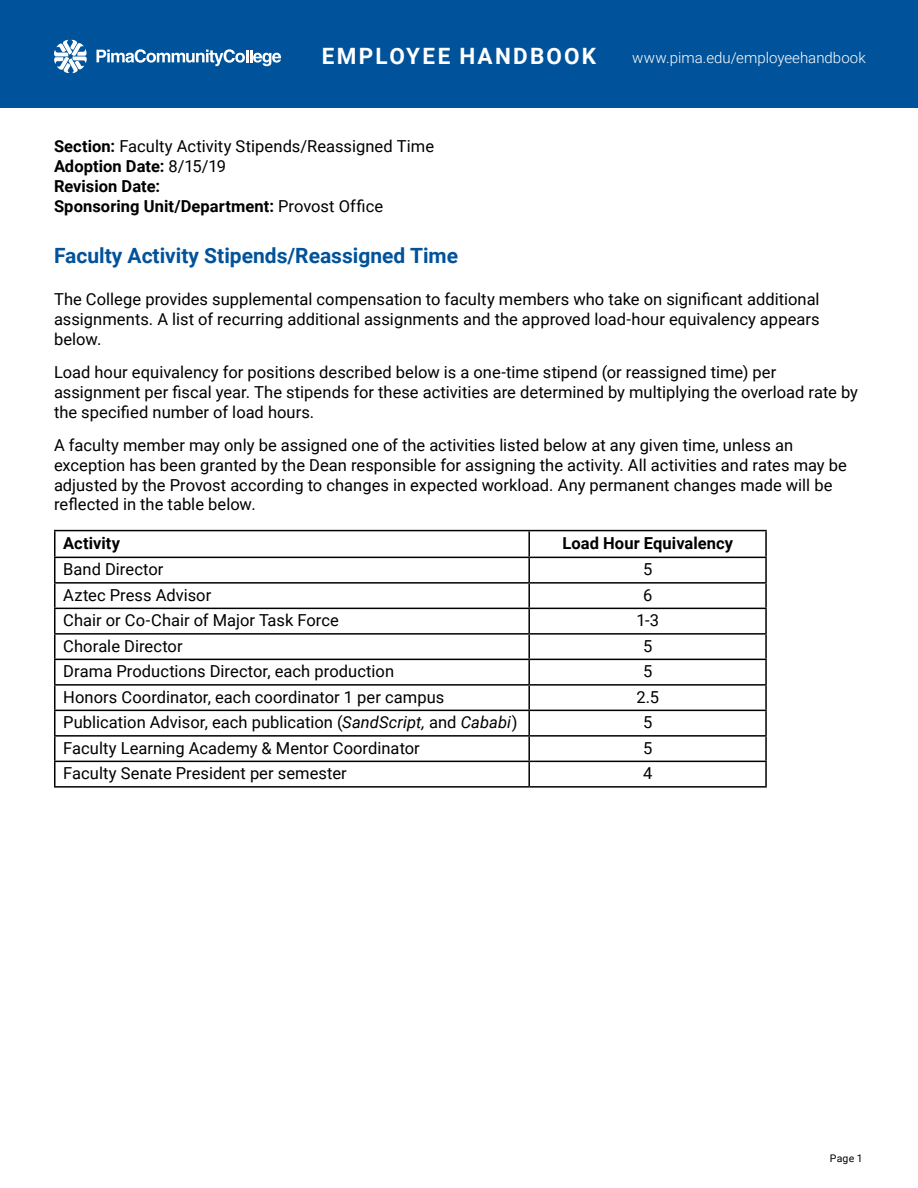
<style>
.page{position:relative;width:918px;height:1188px;background:#fff}
.page>*{position:absolute;margin:0;border:0;box-sizing:border-box;transform-origin:0 0}
.t1{font:700 22.5px "Roboto";letter-spacing:.1em;color:#fff}
.Heading_1{font:700 21px "Roboto";color:#00539b}
.t2{font:16.5px/19.8px "Roboto";color:#000}
.t3{font:700 16.5px "Roboto";letter-spacing:.005em;color:#000}
.t4{font:300 15px "Roboto";color:#fff}
.t5{font:10.5px "Roboto";color:#000}
.s1{font-weight:700}
.s2{font-weight:400}
.s3{font-style:italic}
</style>
<div class="page">
<div style="left:0;top:0;width:918px;height:108px;background:#00539b"></div>
<svg style="left:54px;top:40px;width:33px;height:33px"></svg>
<svg style="left:97px;top:49px;width:184px;height:17px"></svg>
<hr style="left:54px;top:530px;width:475px;height:1px;background:#000">
<hr style="left:54px;top:531px;width:2px;height:26px;background:#000">
<hr style="left:529px;top:530px;width:238px;height:1px;background:#000">
<hr style="left:528px;top:531px;width:2px;height:26px;background:#000">
<hr style="left:765px;top:531px;width:2px;height:26px;background:#000">
<hr style="left:54px;top:557px;width:475px;height:1px;background:#000">
<hr style="left:54px;top:558px;width:2px;height:24px;background:#000">
<hr style="left:529px;top:557px;width:238px;height:1px;background:#000">
<hr style="left:528px;top:558px;width:2px;height:24px;background:#000">
<hr style="left:765px;top:558px;width:2px;height:24px;background:#000">
<hr style="left:54px;top:582px;width:475px;height:2px;background:#000">
<hr style="left:54px;top:584px;width:2px;height:24px;background:#000">
<hr style="left:529px;top:582px;width:238px;height:2px;background:#000">
<hr style="left:528px;top:584px;width:2px;height:24px;background:#000">
<hr style="left:765px;top:584px;width:2px;height:24px;background:#000">
<hr style="left:54px;top:608px;width:475px;height:1px;background:#000">
<hr style="left:54px;top:609px;width:2px;height:24px;background:#000">
<hr style="left:529px;top:608px;width:238px;height:1px;background:#000">
<hr style="left:528px;top:609px;width:2px;height:24px;background:#000">
<hr style="left:765px;top:609px;width:2px;height:24px;background:#000">
<hr style="left:54px;top:633px;width:475px;height:2px;background:#000">
<hr style="left:54px;top:635px;width:2px;height:24px;background:#000">
<hr style="left:529px;top:633px;width:238px;height:2px;background:#000">
<hr style="left:528px;top:635px;width:2px;height:24px;background:#000">
<hr style="left:765px;top:635px;width:2px;height:24px;background:#000">
<hr style="left:54px;top:659px;width:475px;height:1px;background:#000">
<hr style="left:54px;top:660px;width:2px;height:24px;background:#000">
<hr style="left:529px;top:659px;width:238px;height:1px;background:#000">
<hr style="left:528px;top:660px;width:2px;height:24px;background:#000">
<hr style="left:765px;top:660px;width:2px;height:24px;background:#000">
<hr style="left:54px;top:684px;width:475px;height:2px;background:#000">
<hr style="left:54px;top:686px;width:2px;height:24px;background:#000">
<hr style="left:529px;top:684px;width:238px;height:2px;background:#000">
<hr style="left:528px;top:686px;width:2px;height:24px;background:#000">
<hr style="left:765px;top:686px;width:2px;height:24px;background:#000">
<hr style="left:54px;top:710px;width:475px;height:1px;background:#000">
<hr style="left:54px;top:711px;width:2px;height:24px;background:#000">
<hr style="left:529px;top:710px;width:238px;height:1px;background:#000">
<hr style="left:528px;top:711px;width:2px;height:24px;background:#000">
<hr style="left:765px;top:711px;width:2px;height:24px;background:#000">
<hr style="left:54px;top:735px;width:475px;height:2px;background:#000">
<hr style="left:54px;top:737px;width:2px;height:24px;background:#000">
<hr style="left:529px;top:735px;width:238px;height:2px;background:#000">
<hr style="left:528px;top:737px;width:2px;height:24px;background:#000">
<hr style="left:765px;top:737px;width:2px;height:24px;background:#000">
<hr style="left:54px;top:761px;width:475px;height:1px;background:#000">
<hr style="left:54px;top:762px;width:2px;height:24px;background:#000">
<hr style="left:529px;top:761px;width:238px;height:1px;background:#000">
<hr style="left:528px;top:762px;width:2px;height:24px;background:#000">
<hr style="left:765px;top:762px;width:2px;height:24px;background:#000">
<hr style="left:54px;top:786px;width:475px;height:2px;background:#000">
<hr style="left:529px;top:786px;width:238px;height:2px;background:#000">
<h1 class="t1" style="left:322px;top:40px;width:276px">EMPLOYEE HANDBOOK</h1>
<p class="t4" style="left:632px;top:47px;width:235px">www.pima.edu/employeehandbook</p>
<p class="t2" style="left:54px;top:136px;width:382px"><span class="s1">Section:</span> Faculty Activity Stipends/Reassigned Time</p>
<p class="t3" style="left:54px;top:155px;width:173px">Adoption Date: <span class="s2">8/15/19</span></p>
<p class="t3" style="left:54px;top:174px;width:108px">Revision Date:</p>
<p class="t3" style="left:54px;top:194px;width:331px">Sponsoring Unit/Department: <span class="s2">Provost Office</span></p>
<p class="Heading_1" style="left:54px;top:241px;width:406px">Faculty Activity Stipends/Reassigned Time</p>
<p class="t2" style="left:54px;top:289px;width:767px;text-align:justify">The College provides supplemental compensation to faculty members who take on significant additional assignments. A list of recurring additional assignments and the approved load-hour equivalency appears below.</p>
<p class="t2" style="left:54px;top:362px;width:806px">Load hour equivalency for positions described below is a one-time stipend (or reassigned time) per assignment per fiscal year. The stipends for these activities are determined by multiplying the overload rate by the specified number of load hours.</p>
<p class="t2" style="left:54px;top:435px;width:794px">A faculty member may only be assigned one of the activities listed below at any given time, unless an exception has been granted by the Dean responsible for assigning the activity. All activities and rates may be adjusted by the Provost according to changes in expected workload. Any permanent changes made will be reflected in the table below.</p>
<p class="t3" style="left:63px;top:531px;width:58px">Activity</p>
<p class="t3" style="left:563px;top:531px;width:172px">Load Hour Equivalency</p>
<p class="t2" style="left:63px;top:559px;width:102px">Band Director</p>
<p class="t2" style="left:643px;top:559px;width:11px">5</p>
<p class="t2" style="left:63px;top:585px;width:149px">Aztec Press Advisor</p>
<p class="t2" style="left:643px;top:585px;width:11px">6</p>
<p class="t2" style="left:63px;top:610px;width:277px">Chair or Co-Chair of Major Task Force</p>
<p class="t2" style="left:636px;top:610px;width:24px">1-3</p>
<p class="t2" style="left:63px;top:636px;width:121px">Chorale Director</p>
<p class="t2" style="left:643px;top:636px;width:11px">5</p>
<p class="t2" style="left:63px;top:661px;width:332px">Drama Productions Director, each production</p>
<p class="t2" style="left:643px;top:661px;width:11px">5</p>
<p class="t2" style="left:63px;top:687px;width:383px">Honors Coordinator, each coordinator 1 per campus</p>
<p class="t2" style="left:636px;top:687px;width:24px">2.5</p>
<p class="t2" style="left:63px;top:712px;width:456px">Publication Advisor, each publication (<span class="s3">SandScript,</span> and <span class="s3">Cababi</span>)</p>
<p class="t2" style="left:643px;top:712px;width:11px">5</p>
<p class="t2" style="left:63px;top:738px;width:358px">Faculty Learning Academy &amp; Mentor Coordinator</p>
<p class="t2" style="left:643px;top:738px;width:11px">5</p>
<p class="t2" style="left:63px;top:763px;width:285px">Faculty Senate President per semester</p>
<p class="t2" style="left:643px;top:763px;width:11px">4</p>
<p class="t5" style="left:830px;top:1151px;width:34px">Page 1</p>
</div>
